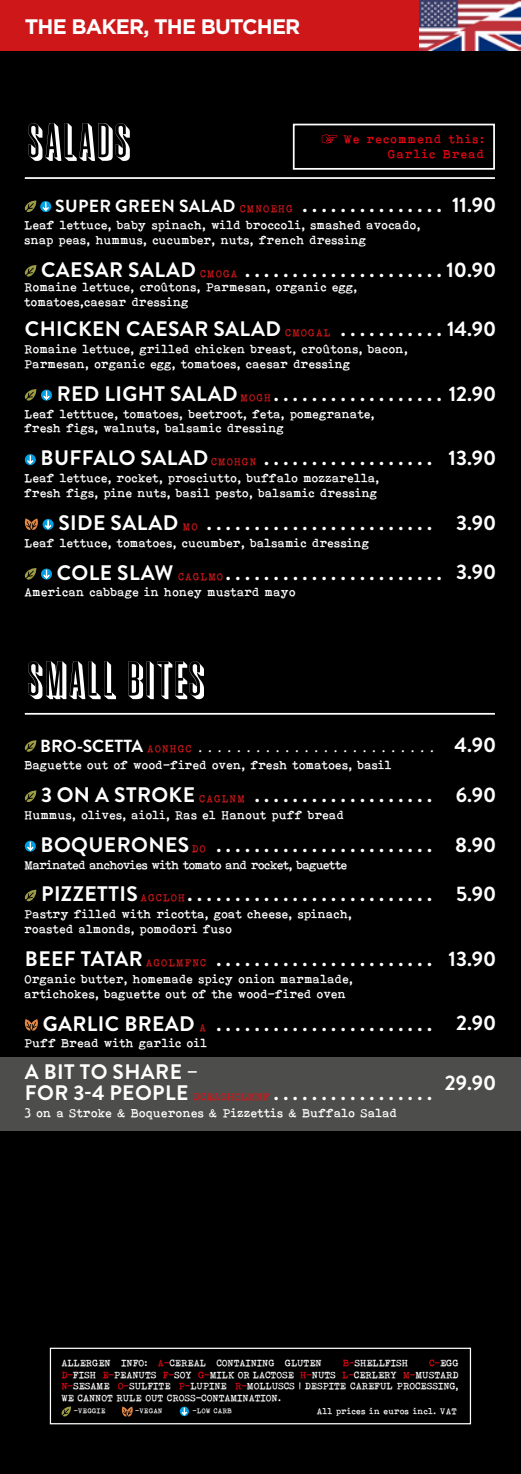
<style>
.page{position:relative;width:521px;height:1474px;background:#fff}
.page>*{position:absolute;margin:0;border:0;box-sizing:border-box;transform-origin:0 0}
.t1{font:52.5px "Great Shadow";letter-spacing:-.07em;color:#fff;scale:1.1 1}
.t2{font:700 21px/21px "Brandon Grotesque";letter-spacing:.02em;color:#fff}
.t3{font:700 21px "Brandon Grotesque";color:#fff}
.t4{font:700 21px "Gotham";letter-spacing:-.04em;color:#fff}
.t5{font:12.25px/14.7px "Bohemian typewriter";color:#fff}
.t6{font:12.25px "Bohemian typewriter";letter-spacing:-.06em;color:#fff}
.t7{font:12.25px/14.7px "Bohemian typewriter";letter-spacing:.075em;color:#e30613;text-align:right}
.t8{font:9.62px/11.5px "Bohemian typewriter";letter-spacing:-.03em;color:#fff;text-align:justify}
.t9{font:8.75px "Bohemian typewriter";color:#fff}
.t10{font:7px "Bohemian typewriter";color:#fff}
.s1{font-size:17.5px}
.s2{font-family:"Bohemian typewriter";font-weight:400;font-size:10.5px;color:#cd1719}
.s3{font-family:"Bohemian typewriter";font-weight:400;font-size:10.5px;color:#000}
.s4{color:#e30613}
.s5{color:#cd1719}
</style>
<div class="page">
<div style="left:0;top:0;width:521px;height:1473px;background:#000"></div>
<hr style="left:25px;top:177px;width:470px;height:2px;background:#fff">
<svg style="left:24px;top:200px;width:13px;height:12px"></svg>
<svg style="left:40px;top:201px;width:11px;height:11px"></svg>
<svg style="left:43px;top:202px;width:6px;height:9px"></svg>
<svg style="left:24px;top:265px;width:13px;height:12px"></svg>
<svg style="left:24px;top:389px;width:13px;height:12px"></svg>
<svg style="left:41px;top:389px;width:11px;height:11px"></svg>
<svg style="left:44px;top:391px;width:6px;height:9px"></svg>
<svg style="left:25px;top:454px;width:11px;height:11px"></svg>
<svg style="left:27px;top:455px;width:6px;height:9px"></svg>
<svg style="left:24px;top:518px;width:14px;height:12px"></svg>
<svg style="left:43px;top:519px;width:11px;height:11px"></svg>
<svg style="left:45px;top:520px;width:6px;height:9px"></svg>
<svg style="left:24px;top:568px;width:13px;height:12px"></svg>
<svg style="left:41px;top:568px;width:11px;height:11px"></svg>
<svg style="left:44px;top:570px;width:6px;height:9px"></svg>
<svg style="left:322px;top:134px;width:15px;height:9px"></svg>
<div style="left:293px;top:124px;width:202px;height:46px;border:2px solid #fff"></div>
<div style="left:0;top:1056px;width:521px;height:74px;background:#4d4d4c"></div>
<hr style="left:25px;top:713px;width:470px;height:1px;background:#fff">
<svg style="left:24px;top:740px;width:13px;height:12px"></svg>
<svg style="left:24px;top:790px;width:13px;height:12px"></svg>
<svg style="left:25px;top:840px;width:11px;height:11px"></svg>
<svg style="left:27px;top:841px;width:6px;height:10px"></svg>
<svg style="left:24px;top:889px;width:13px;height:13px"></svg>
<svg style="left:24px;top:1019px;width:14px;height:12px"></svg>
<div style="left:50px;top:1347px;width:421px;height:77px;border:1px solid #fff"></div>
<svg style="left:61px;top:1406px;width:10px;height:11px"></svg>
<svg style="left:121px;top:1406px;width:12px;height:10px"></svg>
<svg style="left:180px;top:1406px;width:9px;height:9px"></svg>
<svg style="left:182px;top:1407px;width:5px;height:8px"></svg>
<div style="left:0;top:0;width:521px;height:50px;background:#cd1719"></div>
<img style="left:420px;top:0;width:101px;height:51px">
<h2 class="t4" style="left:25px;top:12px;width:277px">THE BAKER, THE BUTCHER</h2>
<h1 class="t1" style="left:25px;top:112px;width:100px">SALADS</h1>
<h2 class="t2" style="left:55px;top:195px;width:442px"><span class="s1">SUPER GREEN SALAD</span> <span class="s2">CMNOEHG</span> . . . . . . . . . . . . . . 11.90</h2>
<p class="t5" style="left:25px;top:217px;width:398px">Leaf lettuce, baby spinach, wild broccoli, smashed avocado, snap peas, hummus, cucumber, nuts, french dressing</p>
<h2 class="t2" style="left:41px;top:259px;width:456px">CAESAR SALAD <span class="s2">CMOGA</span> . . . . . . . . . . . . . . . . . . . . 10.90</h2>
<p class="t5" style="left:25px;top:279px;width:334px">Romaine lettuce, croûtons, Parmesan, organic egg, tomatoes,caesar dressing</p>
<h2 class="t2" style="left:25px;top:319px;width:473px">CHICKEN CAESAR SALAD <span class="s2">CMOGAL</span> . . . . . . . . . . 14.90</h2>
<p class="t5" style="left:25px;top:341px;width:385px">Romaine lettuce, grilled chicken breast, croûtons, bacon,<br>Parmesan, organic egg, tomatoes, caesar dressing</p>
<h2 class="t2" style="left:57px;top:383px;width:441px">RED LIGHT SALAD <span class="s2">MOGH</span> . . . . . . . . . . . . . . . . . 12.90</h2>
<p class="t5" style="left:25px;top:406px;width:352px">Leaf letttuce, tomatoes, beetroot, feta, pomegranate, fresh figs, walnuts, balsamic dressing</p>
<h2 class="t2" style="left:41px;top:448px;width:457px">BUFFALO SALAD <span class="s2">CMOHGN</span> . . . . . . . . . . . . . . . . . . <span class="s3">.</span> 13.90</h2>
<p class="t5" style="left:25px;top:470px;width:357px">Leaf lettuce, rocket, prosciutto, buffalo mozzarella, fresh figs, pine nuts, basil pesto, balsamic dressing</p>
<h2 class="t2" style="left:58px;top:512px;width:439px">SIDE SALAD <span class="s2">MO</span> . . . . . . . . . . . . . . . . . . . . . . . . <span class="s3">.</span> 3.90</h2>
<p class="t5" style="left:25px;top:535px;width:346px">Leaf lettuce, tomatoes, cucumber, balsamic dressing</p>
<h2 class="t2" style="left:57px;top:562px;width:441px">COLE SLAW <span class="s2">CAGLMO</span> . . . . . . . . . . . . . . . . . . . . . . 3.90</h2>
<p class="t5" style="left:25px;top:584px;width:273px">American cabbage in honey mustard mayo</p>
<p class="t7" style="left:344px;top:132px;width:142px">We recommend this:<br>Garlic Bread</p>
<h1 class="t1" style="left:25px;top:650px;width:168px">SMALL BITES</h1>
<h2 class="t2" style="left:454px;top:735px;width:43px">4.90</h2>
<p class="t5" style="left:25px;top:757px;width:369px">Baguette out of wood-fired oven, fresh tomatoes, basil</p>
<h2 class="t2" style="left:41px;top:784px;width:457px">3 ON A STROKE <span class="s2">CAGLNM</span> . . . . . . . . . . . . . . . . . . . 6.90</h2>
<p class="t5" style="left:25px;top:807px;width:321px">Hummus, olives, aioli, Ras el Hanout puff bread</p>
<h2 class="t2" style="left:41px;top:834px;width:457px">BOQUERONES <span class="s2">DO</span> . . . . . . . . . . . . . . . . . . . . . . . 8.90</h2>
<p class="t6" style="left:25px;top:857px;width:325px">Marinated anchovies with tomato and rocket, baguette</p>
<h2 class="t2" style="left:41px;top:883px;width:456px">PIZZETTIS <span class="s2">AGCLOH</span> . . . . . . . . . . . . . . . . . . . . . . . . . . 5.90</h2>
<p class="t5" style="left:25px;top:906px;width:329px">Pastry filled with ricotta, goat cheese, spinach, roasted almonds, pomodori fuso</p>
<h2 class="t3" style="left:25px;top:943px;width:473px">BEEF TATAR <span class="s2">AGOLMFNC</span> . . . . . . . . . . . . . . . . . . . . . . . 13.90</h2>
<p class="t5" style="left:25px;top:971px;width:330px">Organic butter, homemade spicy onion marmalade, artichokes, baguette out of the wood-fired oven</p>
<h2 class="t2" style="left:43px;top:1013px;width:455px">GARLIC BREAD <span class="s2">A</span> . . . . . . . . . . . . . . . . . . . . . . . 2.90</h2>
<p class="t5" style="left:25px;top:1035px;width:184px">Puff Bread with garlic oil</p>
<h2 class="t2" style="left:25px;top:1061px;width:408px">A BIT TO SHARE –<br>FOR 3-4 PEOPLE <span class="s2">DCEAGHOLMNF</span> . . . . . . . . . . . . . . . . .</h2>
<h2 class="t2" style="left:445px;top:1072px;width:53px">29.90</h2>
<p class="t5" style="left:25px;top:1105px;width:374px">3 on a Stroke &amp; Boquerones &amp; Pizzettis &amp; Buffalo Salad</p>
<p class="t8" style="left:62px;top:1356px;width:399px;text-indent:367px"><span class="s4">C-</span>EGG <span class="s4">D-</span>FISH <span class="s4">E-</span>PEANUTS <span class="s4">F-</span>SOY <span class="s4">G-</span>MILK OR LACTOSE <span class="s4">H-</span>NUTS <span class="s4">L-</span>CERLERY <span class="s5">M-</span>MUSTARD <span class="s4">N-</span>SESAME <span class="s4">O-</span>SULFITE <span class="s4">P-</span>LUPINE <span class="s4">R-</span>MOLLUSCS | DESPITE CAREFUL PROCESSING, WE CANNOT RULE OUT CROSS-CONTAMINATION.</p>
<p class="t10" style="left:74px;top:1406px;width:33px">-VEGGIE</p>
<p class="t10" style="left:135px;top:1406px;width:29px">-VEGAN</p>
<p class="t10" style="left:193px;top:1406px;width:41px">-LOW CARB</p>
<p class="t9" style="left:317px;top:1405px;width:142px">All prices in euros incl. VAT</p>
<p class="t8" style="left:62px;top:1356px;width:262px">ALLERGEN INFO: <span class="s4">A-</span>CEREAL CONTAINING GLUTEN</p>
<p class="t8" style="left:343px;top:1356px;width:67px"><span class="s4">B-</span>SHELLFISH</p>
</div>
